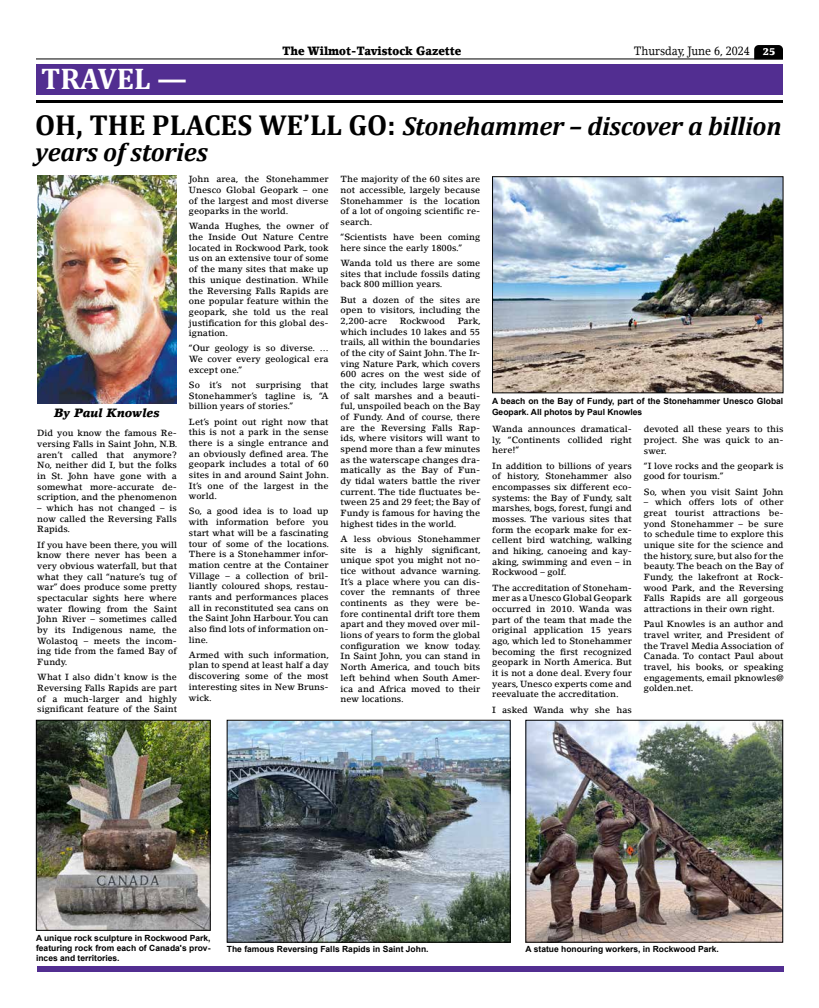
<style>
.page{position:relative;width:819px;height:1008px;background:#fff}
.page>*{position:absolute;margin:0;border:0;box-sizing:border-box;transform-origin:0 0}
.t1{font:700 30px "Cambria";color:#fff}
.t2{font:italic 700 26px/26px "Cambria";letter-spacing:-.01em;color:#000}
.t3{font:900 12px "Lino Letter Std";color:#000;scale:.9 1}
.t4{font:12px "Lino Letter Std";color:#000;scale:.9 1}
.t5{font:italic 900 12px "Lino Letter Std";color:#000}
.t6{font:500 8.9px/10.7px "Lino Letter Std";color:#000;text-align:justify}
.t7{font:700 8.5px/10.2px "Arial";color:#000;text-align:justify}
.s1{font-weight:900;font-size:10px;color:#fff}
.s2{font-style:normal;font-size:29px}
</style>
<div class="page">
<hr style="left:36px;top:58px;width:747px;height:1px;background:#000">
<svg style="left:754px;top:45px;width:29px;height:14px"></svg>
<div style="left:37px;top:966px;width:747px;height:6px;background:#522e91"></div>
<div style="left:36px;top:64px;width:747px;height:31px;background:#522e91"></div>
<hr style="left:36px;top:100px;width:747px;height:3px;background:#000">
<img style="left:37px;top:176px;width:140px;height:227px">
<img style="left:38px;top:722px;width:170px;height:207px">
<div style="left:36px;top:720px;width:174px;height:211px;border:1px solid #000"></div>
<img style="left:528px;top:722px;width:253px;height:218px">
<div style="left:526px;top:720px;width:257px;height:222px;border:1px solid #000"></div>
<img style="left:229px;top:722px;width:279px;height:218px">
<div style="left:227px;top:720px;width:283px;height:222px;border:1px solid #000"></div>
<img style="left:494px;top:178px;width:287px;height:213px">
<div style="left:492px;top:176px;width:291px;height:217px;border:1px solid #000"></div>
<h1 class="t1" style="left:41px;top:58px;width:148px">TRAVEL —</h1>
<h3 class="t3" style="left:282px;top:43px;width:201px">The Wilmot-Tavistock Gazette</h3>
<h3 class="t4" style="left:634px;top:43px;width:159px">Thursday, June 6, 2024 <span class="s1">25</span></h3>
<h2 class="t2" style="left:35px;top:112px;width:748px"><span class="s2">OH, THE PLACES WE’LL GO:</span> Stonehammer – discover a billion years of stories</h2>
<h3 class="t5" style="left:54px;top:406px;width:107px">By Paul Knowles</h3>
<p class="t6" style="left:37px;top:428px;width:142px">Did you know the famous Re&shy;versing Falls in Saint John, N.B. aren’t called that anymore?<br>No, neither did I, but the folks in St. John have gone with a somewhat more-accurate de&shy;scription, and the phenomenon</p>
<p class="t6" style="left:37px;top:502px;width:141px">– which has not changed – is now called the Reversing Falls Rapids.</p>
<p class="t6" style="left:37px;top:539px;width:141px">If you have been there, you will know there never has been a very obvious waterfall, but that what they call “nature’s tug of war” does produce some pretty spectacular sights here where water flowing from the Saint John River – sometimes called by its Indigenous name, the Wolastoq – meets the incom&shy;ing tide from the famed Bay of Fundy.</p>
<p class="t6" style="left:37px;top:672px;width:141px">What I also didn't know is the Reversing Falls Rapids are part of a much-larger and highly significant feature of the Saint</p>
<p class="t6" style="left:189px;top:174px;width:141px">John area, the Stonehammer Unesco Global Geopark – one of the largest and most diverse geoparks in the world.</p>
<p class="t6" style="left:189px;top:221px;width:141px">Wanda Hughes, the owner of the Inside Out Nature Centre located in Rockwood Park, took us on an extensive tour of some of the many sites that make up this unique destination. While the Reversing Falls Rapids are one popular feature within the geopark, she told us the real justification for this global des&shy;ignation.</p>
<p class="t6" style="left:189px;top:343px;width:141px">“Our geology is so diverse. … We cover every geological era except one.”</p>
<p class="t6" style="left:189px;top:379px;width:141px">So it’s not surprising that Stonehammer’s tagline is, “A billion years of stories.”</p>
<p class="t6" style="left:189px;top:416px;width:142px">Let’s point out right now that this is not a park in the sense there is a single entrance and an obviously defined area. The geopark includes a total of 60 sites in and around Saint John.<br>It’s one of the largest in the world.</p>
<p class="t6" style="left:189px;top:506px;width:142px">So, a good idea is to load up with information before you start what will be a fascinating tour of some of the locations.<br>There is a Stonehammer infor&shy;mation centre at the Container Village – a collection of bril&shy;liantly coloured shops, restau&shy;rants and performances places all in reconstituted sea cans on the Saint John Harbour. You can also find lots of information on&shy;line.</p>
<p class="t6" style="left:189px;top:649px;width:142px">Armed with such information, plan to spend at least half a day discovering some of the most interesting sites in New Bruns&shy;wick.</p>
<p class="t6" style="left:341px;top:174px;width:141px">The majority of the 60 sites are not accessible, largely because Stonehammer is the location of a lot of ongoing scientific re&shy;search.</p>
<p class="t6" style="left:341px;top:232px;width:141px">“Scientists have been coming here since the early 1800s.”</p>
<p class="t6" style="left:341px;top:258px;width:141px">Wanda told us there are some sites that include fossils dating back 800 million years.</p>
<p class="t6" style="left:341px;top:294px;width:141px">But a dozen of the sites are open to visitors, including the 2,200-acre</p>
<p class="t6" style="left:341px;top:315px;width:142px;text-indent:117px">Park, which includes 10 lakes and 55 trails, all within the boundaries of the city of Saint John. The Ir&shy;ving Nature Park, which covers 600 acres on the west side of the city, includes large swaths of salt marshes and a beauti&shy;ful, unspoiled beach on the Bay of Fundy. And of course, there are the Reversing Falls Rap&shy;ids, where visitors will want to spend more than a few minutes as the waterscape changes dra&shy;matically as the Bay of Fun&shy;dy tidal waters battle the river current. The tide fluctuates be&shy;tween 25 and 29 feet; the Bay of Fundy is famous for having the highest tides in the world.</p>
<p class="t6" style="left:341px;top:533px;width:142px">A less obvious Stonehammer site is a highly significant, unique spot you might not no&shy;tice without advance warning.<br>It’s a place where you can dis&shy;cover the remnants of three continents as they were be&shy;fore continental drift tore them apart and they moved over mil&shy;lions of years to form the global configuration we know today.<br>In Saint John, you can stand in North America, and touch bits left behind when South Amer&shy;ica and Africa moved to their new locations.</p>
<p class="t6" style="left:400px;top:315px;width:47px">Rockwood</p>
<p class="t7" style="left:492px;top:397px;width:293px">A beach on the Bay of Fundy, part of the Stonehammer Unesco Global<br>Geopark. All photos by Paul Knowles</p>
<p class="t6" style="left:492px;top:424px;width:141px">Wanda announces dramatical&shy;ly, “Continents collided right here!”</p>
<p class="t6" style="left:492px;top:460px;width:141px">In addition to billions of years of history, Stonehammer also encompasses six different eco&shy;systems: the Bay of Fundy, salt marshes, bogs, forest, fungi and mosses. The various sites that form the ecopark make for ex&shy;cellent bird watching, walking and hiking, canoeing and kay&shy;aking, swimming and even – in Rockwood – golf.</p>
<p class="t6" style="left:492px;top:582px;width:141px">The accreditation of Stoneham&shy;mer as a Unesco Global Geopark occurred in 2010. Wanda was part of the team that made the original application 15 years ago, which led to Stonehammer becoming the first recognized geopark in North America. But it is not a done deal. Every four years, Unesco experts come and reevaluate the accreditation.</p>
<p class="t6" style="left:492px;top:704px;width:141px">I asked Wanda why she has</p>
<p class="t6" style="left:644px;top:424px;width:141px">devoted all these years to this project. She was quick to an&shy;swer.</p>
<p class="t6" style="left:644px;top:460px;width:141px">“I love rocks and the geopark is good for tourism.”</p>
<p class="t6" style="left:644px;top:486px;width:141px">So, when you visit Saint John</p>
<p class="t6" style="left:644px;top:497px;width:141px">– which offers lots of other great tourist attractions be&shy;yond Stonehammer – be sure to schedule time to explore this unique site for the science and the history, sure, but also for the beauty. The beach on the Bay of Fundy, the lakefront at Rock&shy;wood Park, and the Reversing Falls Rapids are all gorgeous attractions in their own right.</p>
<p class="t6" style="left:644px;top:619px;width:141px">Paul Knowles is an author and travel writer, and President of the Travel Media Association of Canada. To contact Paul about travel, his books, or speaking engagements, email pknowles@ golden.net.</p>
<p class="t7" style="left:36px;top:933px;width:176px">A unique rock sculpture in Rockwood Park, featuring rock from each of Canada's prov&shy;inces and territories.</p>
<p class="t7" style="left:227px;top:945px;width:203px">The famous Reversing Falls Rapids in Saint John.</p>
<p class="t7" style="left:526px;top:945px;width:195px">A statue honouring workers, in Rockwood Park.</p>
</div>
